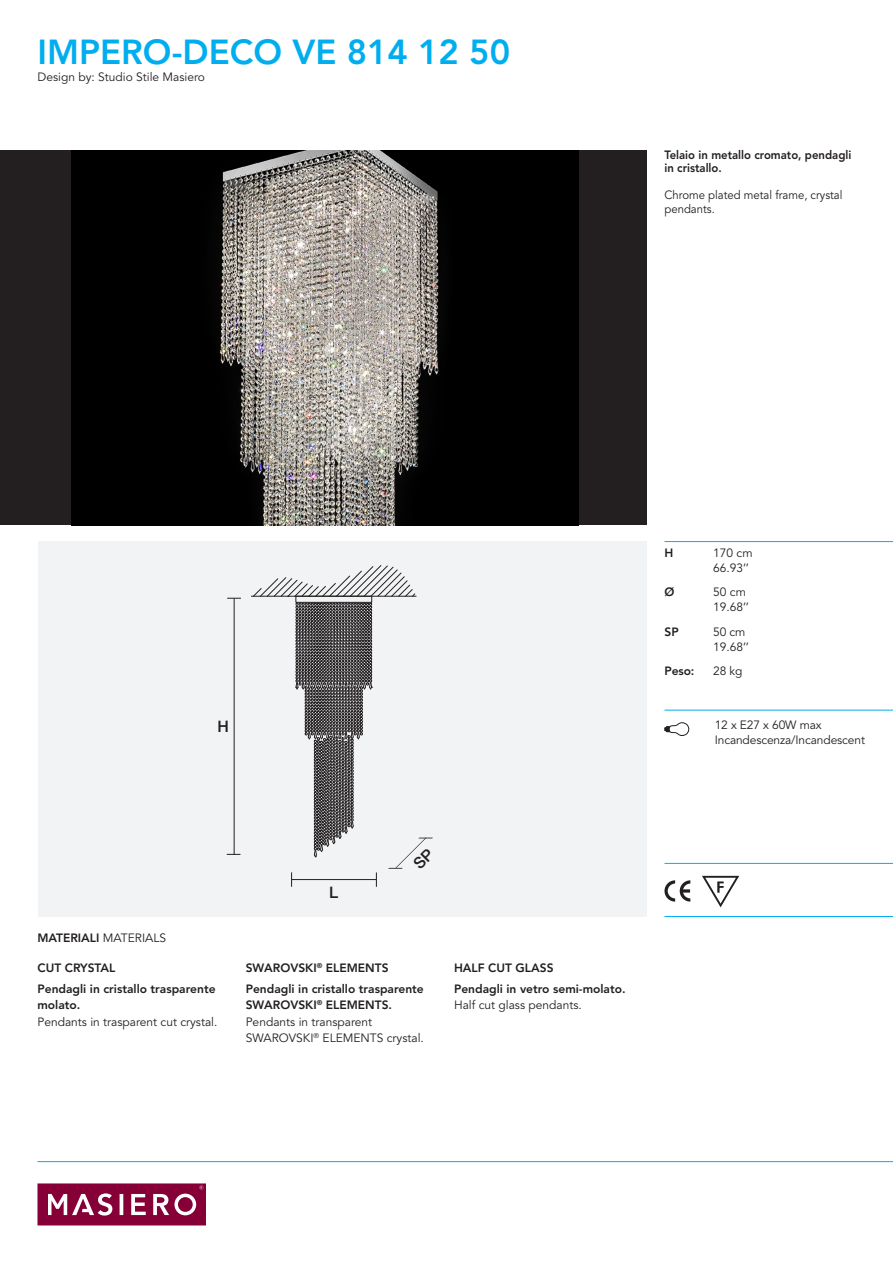
<style>
.page{position:relative;width:893px;height:1263px;background:#fff}
.page>*{position:absolute;margin:0;border:0;box-sizing:border-box;transform-origin:0 0}
.t1{font:800 34.5px "Avenir LT Std";color:#00aeef}
.t2{font:500 15.9px "Helvetica Neue LT Std";color:#231f20}
.t3{font:800 12px/16.5px "Avenir LT Std";color:#231f20}
.t4{font:12px "Avenir LT Std";color:#231f20}
.t5{font:800 12px/13.5px "Avenir LT Std";color:#231f20;scale:.94 1}
.t6{font:12px "Avenir LT Std";color:#231f20;scale:.94 1}
.s1{font-weight:400}
</style>
<div class="page">
<svg style="left:38px;top:1183px;width:168px;height:42px;background:#9c2f5c"></svg>
<hr style="left:664px;top:710px;width:229px;height:1px;background:#00aeef">
<hr style="left:664px;top:863px;width:229px;height:1px;background:#00aeef">
<hr style="left:665px;top:541px;width:228px;height:1px;background:#00aeef">
<hr style="left:664px;top:916px;width:229px;height:1px;background:#00aeef">
<hr style="left:38px;top:1161px;width:855px;height:1px;background:#00aeef">
<svg style="left:664px;top:876px;width:75px;height:31px"></svg>
<div style="left:0;top:150px;width:646px;height:375px;background:#231f20"></div>
<img style="left:72px;top:150px;width:506px;height:375px">
<div style="left:38px;top:542px;width:608px;height:375px;background:#f2f3f4"></div>
<svg style="left:664px;top:722px;width:25px;height:14px"></svg>
<hr style="left:234px;top:598px;width:1px;height:257px;background:#231f20">
<svg style="left:227px;top:598px;width:14px;height:1px"></svg>
<svg style="left:227px;top:854px;width:13px;height:1px"></svg>
<hr style="left:251px;top:596px;width:165px;height:1px;background:#231f20">
<svg style="left:253px;top:565px;width:180px;height:322px"></svg>
<p class="t1" style="left:38px;top:31px;width:474px">IMPERO-DECO VE 814 12 50</p>
<p class="t4" style="left:38px;top:70px;width:169px">Design by: Studio Stile Masiero</p>
<p class="t5" style="left:664px;top:148px;width:200px">Telaio in metallo cromato, pendagli in cristallo.</p>
<p class="t6" style="left:664px;top:188px;width:191px">Chrome plated metal frame, crystal</p>
<p class="t6" style="left:664px;top:202px;width:55px">pendants.</p>
<p class="t2" style="left:217px;top:717px;width:13px">H</p>
<p class="t3" style="left:664px;top:545px;width:10px">H</p>
<p class="t4" style="left:713px;top:546px;width:41px">170 cm</p>
<p class="t4" style="left:713px;top:561px;width:37px">66.93’’</p>
<p class="t3" style="left:664px;top:584px;width:11px">Ø</p>
<p class="t4" style="left:713px;top:585px;width:34px">50 cm</p>
<p class="t4" style="left:713px;top:600px;width:37px">19.68’’</p>
<p class="t3" style="left:664px;top:623px;width:16px">SP</p>
<p class="t4" style="left:713px;top:624px;width:34px">50 cm</p>
<p class="t4" style="left:713px;top:639px;width:37px">19.68’’</p>
<p class="t3" style="left:664px;top:663px;width:31px">Peso:</p>
<p class="t4" style="left:713px;top:664px;width:31px">28 kg</p>
<p class="t4" style="left:715px;top:718px;width:108px">12 x E27 x 60W max</p>
<p class="t4" style="left:715px;top:733px;width:152px">Incandescenza/Incandescent</p>
<p class="t2" style="left:329px;top:882px;width:11px">L</p>
<p class="t3" style="left:38px;top:930px;width:130px">MATERIALI <span class="s1">MATERIALS</span></p>
<p class="t3" style="left:38px;top:960px;width:79px">CUT CRYSTAL</p>
<p class="t3" style="left:246px;top:960px;width:144px">SWAROVSKI<sup>®</sup> ELEMENTS</p>
<p class="t3" style="left:454px;top:960px;width:101px">HALF CUT GLASS</p>
<p class="t3" style="left:38px;top:980px;width:180px">Pendagli in cristallo trasparente molato.</p>
<p class="t4" style="left:38px;top:1015px;width:181px">Pendants in trasparent cut crystal.</p>
<p class="t3" style="left:246px;top:980px;width:180px">Pendagli in cristallo trasparente<br>SWAROVSKI<sup>®</sup> ELEMENTS.<br><span class="s1">Pendants in transparent<br>SWAROVSKI</span><sup>®</sup> <span class="s1">ELEMENTS crystal.</span></p>
<p class="t3" style="left:454px;top:980px;width:173px">Pendagli in vetro semi-molato.</p>
<p class="t4" style="left:454px;top:998px;width:129px">Half cut glass pendants.</p>
</div>
